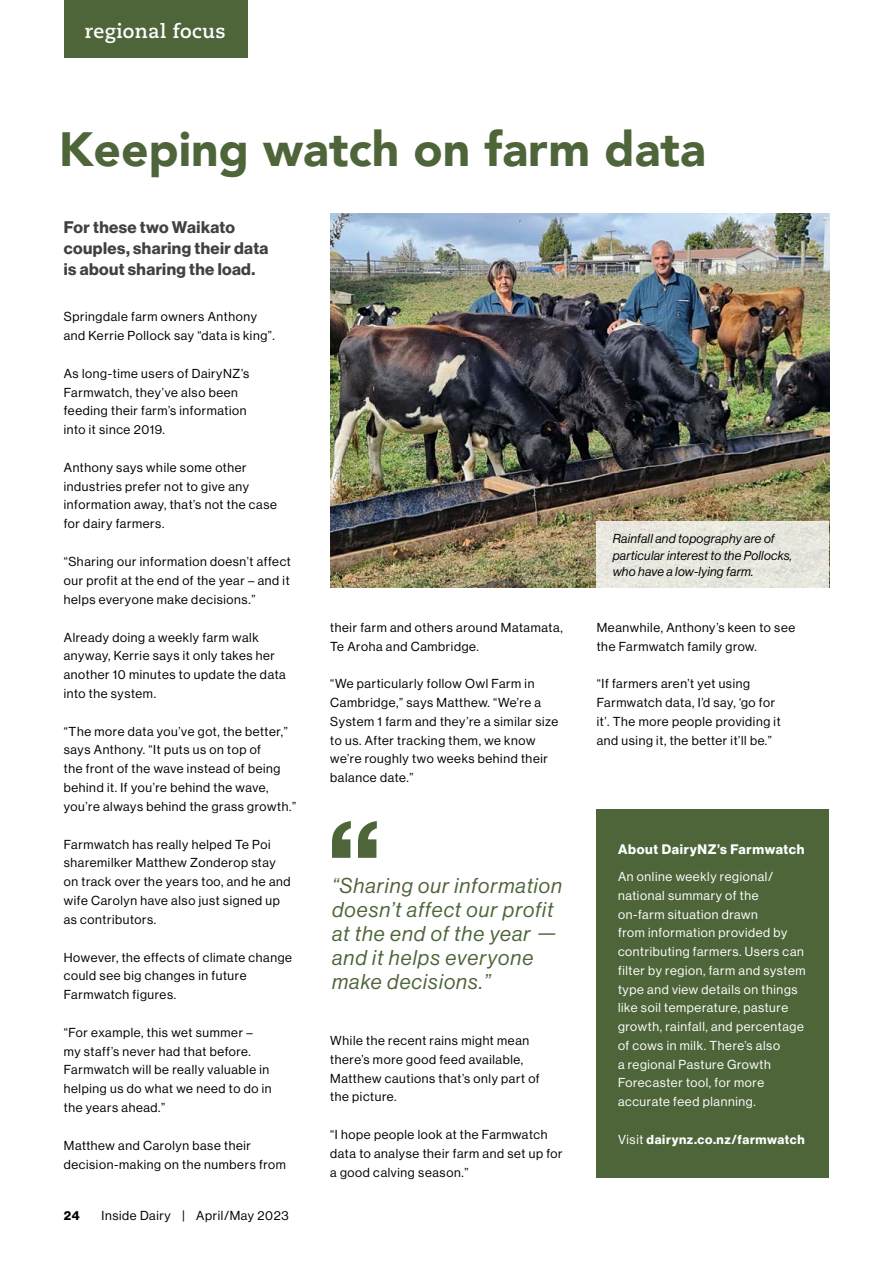
<style>
.page{position:relative;width:893px;height:1263px;background:#fff}
.page>*{position:absolute;margin:0;border:0;box-sizing:border-box;transform-origin:0 0}
.t1{font:900 48px "Avenir";color:#4d6539}
.t2{font:21px/24px "N Haas Grotesk DS Pro 56 It";letter-spacing:.05em;color:#4d6539}
.t3{font:700 19.5px "Caecilia LT Std";letter-spacing:.02em;color:#fff}
.t4{font:16.5px/21px "N Haas Grotesk DS Pro 75 Bd";letter-spacing:.025em;color:#414042}
.t5{font:13.5px "N Haas Grotesk DS Pro 75 Bd";letter-spacing:.05em;color:#fff}
.t6{font:12.75px/18.8px "N Haas Grotesk DS Pro 55 Rg";letter-spacing:.05em;color:#000}
.t7{font:12.75px/18.8px "N Haas Grotesk DS Pro 55 Rg";letter-spacing:.05em;color:#fff}
.t8{font:12.75px/16.5px "N Haas Grotesk DS Pro 56 It";letter-spacing:.02em;color:#000}
.t9{font:12.75px "N Haas Grotesk DS Pro 75 Bd";letter-spacing:.05em;color:#fff}
.t10{font:12.75px "N Haas Grotesk DS Pro 75 Bd";color:#000}
.s1{font-family:"N Haas Grotesk DS Pro 55 Rg"}
</style>
<div class="page">
<svg style="left:332px;top:821px;width:45px;height:37px"></svg>
<div style="left:597px;top:809px;width:232px;height:369px;background:#4d6539"></div>
<img style="left:330px;top:213px;width:499px;height:375px">
<div style="left:64px;top:0;width:183px;height:57px;background:#4d6539"></div>
<div style="left:597px;top:521px;width:232px;height:67px;background:#e8e7de"></div>
<h3 class="t3" style="left:85px;top:19px;width:142px">regional focus</h3>
<h1 class="t1" style="left:59px;top:108px;width:648px">Keeping watch on farm data</h1>
<p class="t4" style="left:64px;top:217px;width:206px">For these two Waikato couples, sharing their data is about sharing the load.</p>
<p class="t6" style="left:64px;top:307px;width:213px">Springdale farm owners Anthony and Kerrie Pollock say “data is king”.</p>
<p class="t6" style="left:64px;top:364px;width:187px">As long-time users of DairyNZ’s<br>Farmwatch, they’ve also been feeding their farm’s information into it since 2019.</p>
<p class="t6" style="left:64px;top:458px;width:215px">Anthony says while some other industries prefer not to give any information away, that’s not the case for dairy farmers.</p>
<p class="t6" style="left:64px;top:552px;width:229px;text-align:justify">“Sharing our information doesn’t affect our profit at the end of the year – and it helps everyone make decisions.”</p>
<p class="t6" style="left:64px;top:628px;width:223px">Already doing a weekly farm walk anyway, Kerrie says it only takes her another 10 minutes to update the data into the system.</p>
<p class="t6" style="left:64px;top:722px;width:234px">“The more data you’ve got, the better,” says Anthony. “It puts us on top of<br>the front of the wave instead of being behind it. If you’re behind the wave, you’re always behind the grass growth.”</p>
<p class="t6" style="left:64px;top:835px;width:228px">Farmwatch has really helped Te Poi sharemilker Matthew Zonderop stay on track over the years too, and he and wife Carolyn have also just signed up as contributors.</p>
<p class="t6" style="left:64px;top:948px;width:230px">However, the effects of climate change could see big changes in future<br>Farmwatch figures.</p>
<p class="t6" style="left:64px;top:1023px;width:209px">“For example, this wet summer – my staff’s never had that before.<br>Farmwatch will be really valuable in helping us do what we need to do in the years ahead.”</p>
<p class="t6" style="left:64px;top:1136px;width:224px">Matthew and Carolyn base their decision-making on the numbers from</p>
<p class="t10" style="left:64px;top:1208px;width:17px">24</p>
<p class="t6" style="left:102px;top:1207px;width:189px">Inside Dairy | April/May 2023</p>
<p class="t6" style="left:330px;top:618px;width:234px">their farm and others around Matamata,<br>Te Aroha and Cambridge.</p>
<p class="t6" style="left:330px;top:675px;width:230px">“We particularly follow Owl Farm in<br>Cambridge,” says Matthew. “We’re a<br>System 1 farm and they’re a similar size to us. After tracking them, we know we’re roughly two weeks behind their balance date.”</p>
<h2 class="t2" style="left:332px;top:874px;width:232px">“Sharing our information doesn’t affect our profit at the end of the year — and it helps everyone make decisions.”</h2>
<p class="t6" style="left:330px;top:1031px;width:211px">While the recent rains might mean there’s more good feed available,<br>Matthew cautions that’s only part of the picture.</p>
<p class="t6" style="left:330px;top:1125px;width:234px">“I hope people look at the Farmwatch data to analyse their farm and set up for a good calving season.”</p>
<p class="t8" style="left:613px;top:531px;width:181px">Rainfall and topography are of particular interest to the Pollocks, who have a low-lying farm.</p>
<p class="t6" style="left:597px;top:618px;width:200px">Meanwhile, Anthony’s keen to see the Farmwatch family grow.</p>
<p class="t6" style="left:597px;top:675px;width:185px">“If farmers aren’t yet using<br>Farmwatch data, I’d say, ‘go for it’. The more people providing it and using it, the better it’ll be.”</p>
<p class="t5" style="left:618px;top:841px;width:188px">About DairyNZ’s Farmwatch</p>
<p class="t7" style="left:618px;top:867px;width:189px">An online weekly regional/ national summary of the on-farm situation drawn<br>from information provided by contributing farmers. Users can filter by region, farm and system type and view details on things like soil temperature, pasture growth, rainfall, and percentage of cows in milk. There’s also<br>a regional Pasture Growth<br>Forecaster tool, for more accurate feed planning.</p>
<p class="t9" style="left:618px;top:1132px;width:188px"><span class="s1">Visit</span> dairynz.co.nz/farmwatch</p>
</div>
